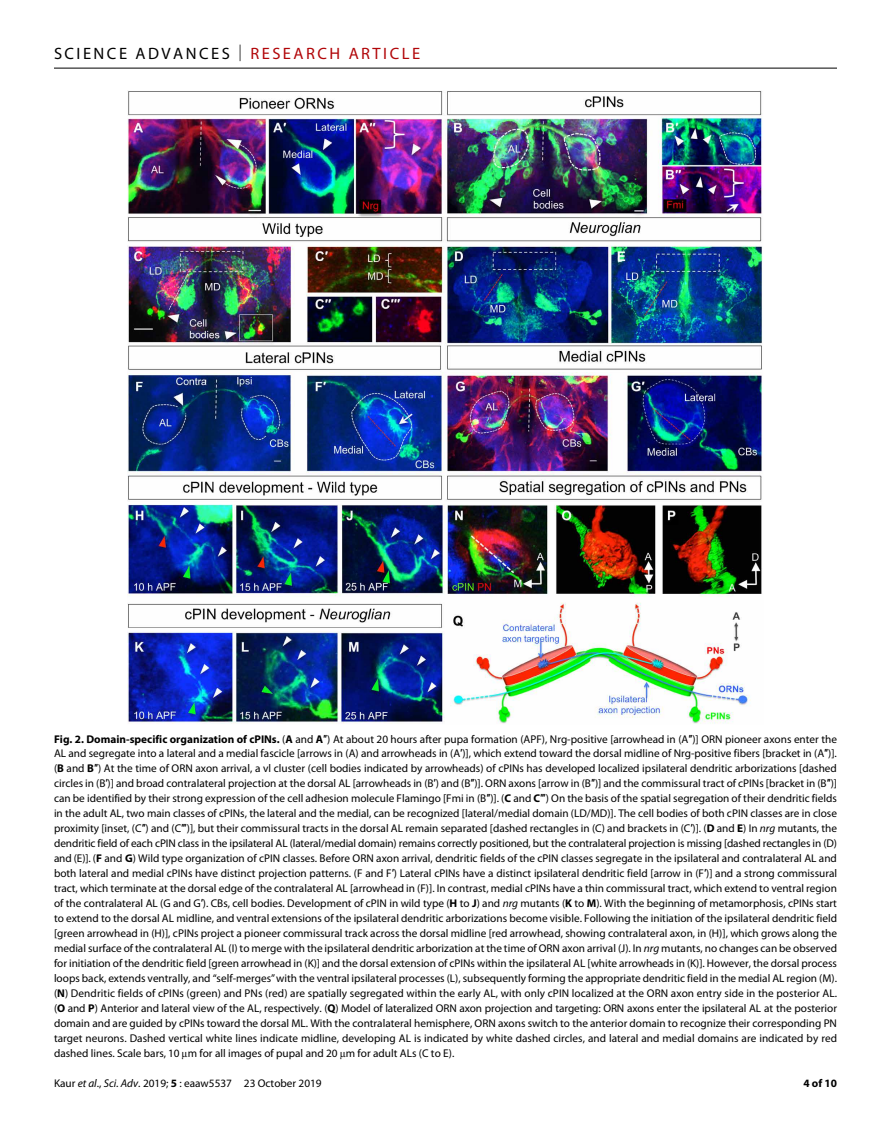
<style>
.page{position:relative;width:891px;height:1134px;background:#fff}
.page>*{position:absolute;margin:0;border:0;box-sizing:border-box;transform-origin:0 0}
.t1{font:16.5px "Myriad Pro";letter-spacing:.15em;color:#000}
.t2{font:11.25px/15px "Myriad Pro";color:#000;text-align:justify}
.t3{font:700 11.25px "Myriad Pro";color:#000}
.s1{font-weight:300}
.s2{color:#b10508}
.s3{font-weight:700}
.s4{font-style:italic}
</style>
<div class="page">
<hr style="left:54px;top:68px;width:783px;height:1px;background:#000">
<img style="left:128px;top:91px;width:635px;height:633px">
<h1 class="t1" style="left:54px;top:40px;width:368px">SCIENCE ADVANCES <span class="s1">|</span> <span class="s2">RESEARCH ARTICLE</span></h1>
<p class="t2" style="left:54px;top:731px;width:785px"><span class="s3">Fig. 2. Domain-specific organization of cPINs.</span> (<span class="s3">A</span> and <span class="s3">A″</span>) At about 20 hours after pupa formation (APF), Nrg-positive [arrowhead in (A″)] ORN pioneer axons enter the AL and segregate into a lateral and a medial fascicle [arrows in (A) and arrowheads in (A′)], which extend toward the dorsal midline of Nrg-positive fibers [bracket in (A″)]. (<span class="s3">B</span> and <span class="s3">B″</span>) At the time of ORN axon arrival, a vl cluster (cell bodies indicated by arrowheads) of cPINs has developed localized ipsilateral dendritic arborizations [dashed circles in (B′)] and broad contralateral projection at the dorsal AL [arrowheads in (B′) and (B″)]. ORN axons [arrow in (B″)] and the commissural tract of cPINs [bracket in (B″)] can be identified by their strong expression of the cell adhesion molecule Flamingo [Fmi in (B″)]. (<span class="s3">C</span> and <span class="s3">C‴</span>) On the basis of the spatial segregation of their dendritic fields in the adult AL, two main classes of cPINs, the lateral and the medial, can be recognized [lateral/medial domain (LD/MD)]. The cell bodies of both cPIN classes are in close proximity [inset, (C″) and (C‴)], but their commissural tracts in the dorsal AL remain separated [dashed rectangles in (C) and brackets in (C′)]. (<span class="s3">D</span> and <span class="s3">E</span>) In <span class="s4">nrg</span> mutants, the dendritic field of each cPIN class in the ipsilateral AL (lateral/medial domain) remains correctly positioned, but the contralateral projection is missing [dashed rectangles in (D) and (E)]. (<span class="s3">F</span> and <span class="s3">G</span>) Wild type organization of cPIN classes. Before ORN axon arrival, dendritic fields of the cPIN classes segregate in the ipsilateral and contralateral AL and both lateral and medial cPINs have distinct projection patterns. (F and F′) Lateral cPINs have a distinct ipsilateral dendritic field [arrow in (F′)] and a strong commissural tract, which terminate at the dorsal edge of the contralateral AL [arrowhead in (F)]. In contrast, medial cPINs have a thin commissural tract, which extend to ventral region of the contralateral AL (G and G′). CBs, cell bodies. Development of cPIN in wild type (<span class="s3">H</span> to <span class="s3">J</span>) and <span class="s4">nrg</span> mutants (<span class="s3">K</span> to <span class="s3">M</span>). With the beginning of metamorphosis, cPINs start to extend to the dorsal AL midline, and ventral extensions of the ipsilateral dendritic arborizations become visible. Following the initiation of the ipsilateral dendritic field [green arrowhead in (H)], cPINs project a pioneer commissural track across the dorsal midline [red arrowhead, showing contralateral axon, in (H)], which grows along the medial surface of the contralateral AL (I) to merge with the ipsilateral dendritic arborization at the time of ORN axon arrival (J). In <span class="s4">nrg</span> mutants, no changes can be observed for initiation of the dendritic field [green arrowhead in (K)] and the dorsal extension of cPINs within the ipsilateral AL [white arrowheads in (K)]. However, the dorsal process loops back, extends ventrally, and “self-merges” with the ventral ipsilateral processes (L), subsequently forming the appropriate dendritic field in the medial AL region (M). (<span class="s3">N</span>) Dendritic fields of cPINs (green) and PNs (red) are spatially segregated within the early AL, with only cPIN localized at the ORN axon entry side in the posterior AL. (<span class="s3">O</span> and <span class="s3">P</span>) Anterior and lateral view of the AL, respectively. (<span class="s3">Q</span>) Model of lateralized ORN axon projection and targeting: ORN axons enter the ipsilateral AL at the posterior domain and are guided by cPINs toward the dorsal ML. With the contralateral hemisphere, ORN axons switch to the anterior domain to recognize their corresponding PN target neurons. Dashed vertical white lines indicate midline, developing AL is indicated by white dashed circles, and lateral and medial domains are indicated by red dashed lines. Scale bars, 10 m for all images of pupal and 20 m for adult ALs (C to E).</p>
<p class="t2" style="left:54px;top:1076px;width:269px">Kaur <span class="s4">et al</span>., <span class="s4">Sci. Adv.</span> 2019; <span class="s3">5</span> : eaaw5537 23 October 2019</p>
<p class="t3" style="left:803px;top:1074px;width:35px">4 of 10</p>
</div>
